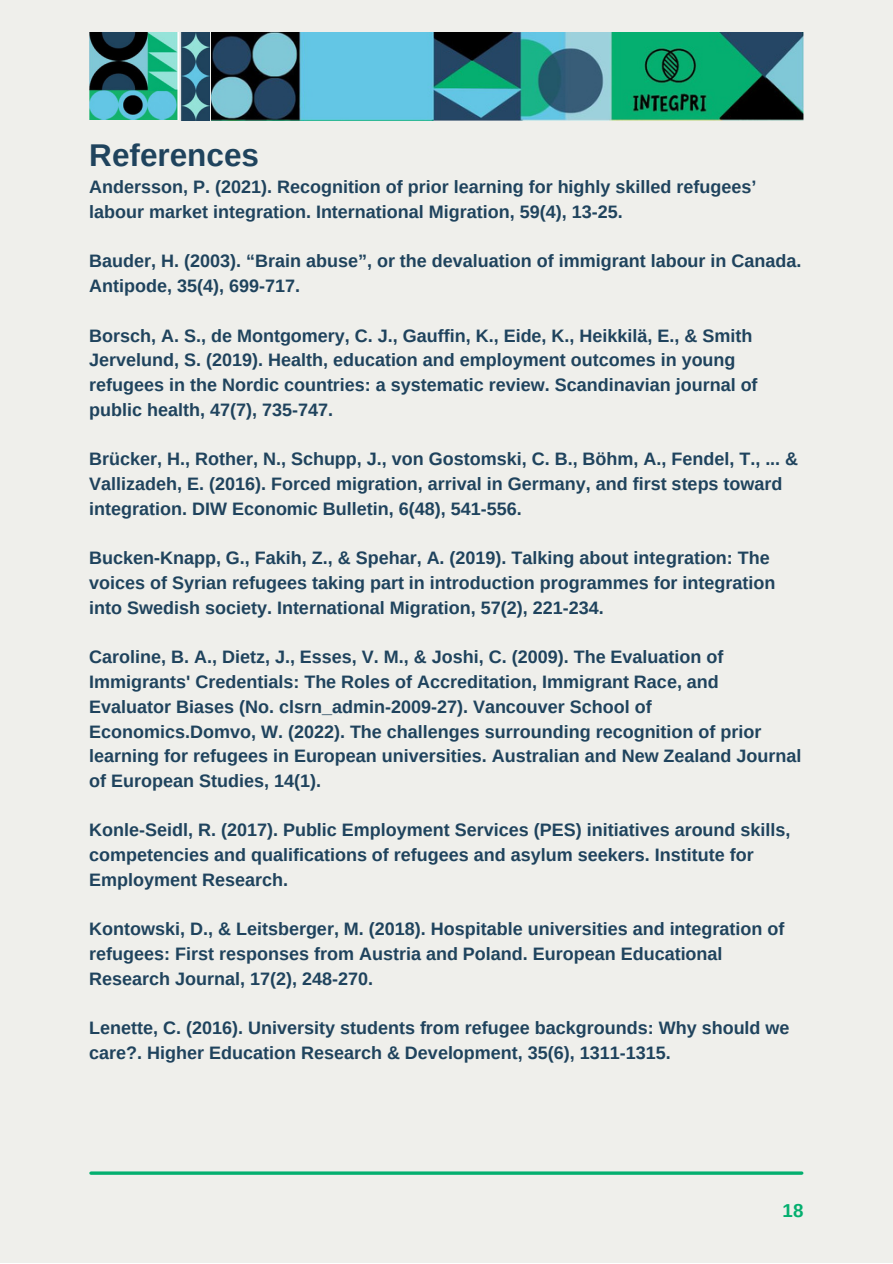
<style>
.page{position:relative;width:893px;height:1264px;background:#fff}
.page>*{position:absolute;margin:0;border:0;box-sizing:border-box;transform-origin:0 0}
.t1{font:700 31.5px "Arimo";color:#1f435d}
.t2{font:700 18.75px "Arimo";color:#04af6f}
.t3{font:700 18px/24.8px "Arimo";color:#1f435d}
.s1{font-family:"Noto Sans"}
</style>
<div class="page">
<div style="left:0;top:0;width:892px;height:1262px;background:#efefeb"></div>
<hr style="left:91px;top:1171px;width:710px;height:3px;background:#04af6f">
<img style="left:212px;top:32px;width:591px;height:89px">
<img style="left:89px;top:32px;width:89px;height:88px">
<img style="left:180px;top:33px;width:30px;height:87px">
<p class="t1" style="left:89px;top:137px;width:171px">References</p>
<p class="t3" style="left:89px;top:174px;width:668px">Andersson, P. (2021). Recognition of prior learning for highly skilled refugees’ labour market integration. International Migration, 59(4), 13-25.</p>
<p class="t3" style="left:89px;top:249px;width:713px">Bauder, H. (2003). “Brain abuse”, or the devaluation of immigrant labour in Canada.<br>Antipode, 35(4), 699-717.</p>
<p class="t3" style="left:89px;top:323px;width:669px">Borsch, A. S., de Montgomery, C. J., Gauffin, K., Eide, K., Heikkilä, E., &amp; Smith Jervelund, S. (2019). Health, education and employment outcomes in young refugees in the Nordic countries: a systematic review. Scandinavian journal of public health, 47(7), 735-747.</p>
<p class="t3" style="left:89px;top:447px;width:710px">Brücker, H., Rother, N., Schupp, J., von Gostomski, C. B., Böhm, A., Fendel, T., ... &amp;<br>Vallizadeh, E. (2016). Forced migration, arrival in Germany, and first steps toward integration. DIW Economic Bulletin, 6(48), 541-556.</p>
<p class="t3" style="left:89px;top:545px;width:687px">Bucken<span class="s1">‐</span>Knapp, G., Fakih, Z., &amp; Spehar, A. (2019). Talking about integration: The voices of Syrian refugees taking part in introduction programmes for integration into Swedish society. International Migration, 57(2), 221-234.</p>
<p class="t3" style="left:89px;top:644px;width:713px">Caroline, B. A., Dietz, J., Esses, V. M., &amp; Joshi, C. (2009). The Evaluation of Immigrants' Credentials: The Roles of Accreditation, Immigrant Race, and Evaluator Biases (No. clsrn_admin-2009-27). Vancouver School of Economics.Domvo, W. (2022). The challenges surrounding recognition of prior learning for refugees in European universities. Australian and New Zealand Journal of European Studies, 14(1).</p>
<p class="t3" style="left:89px;top:817px;width:702px">Konle-Seidl, R. (2017). Public Employment Services (PES) initiatives around skills, competencies and qualifications of refugees and asylum seekers. Institute for<br>Employment Research.</p>
<p class="t3" style="left:89px;top:916px;width:696px">Kontowski, D., &amp; Leitsberger, M. (2018). Hospitable universities and integration of refugees: First responses from Austria and Poland. European Educational<br>Research Journal, 17(2), 248-270.</p>
<p class="t3" style="left:89px;top:1015px;width:701px">Lenette, C. (2016). University students from refugee backgrounds: Why should we care?. Higher Education Research &amp; Development, 35(6), 1311-1315.</p>
<p class="t2" style="left:782px;top:1200px;width:22px">18</p>
</div>
